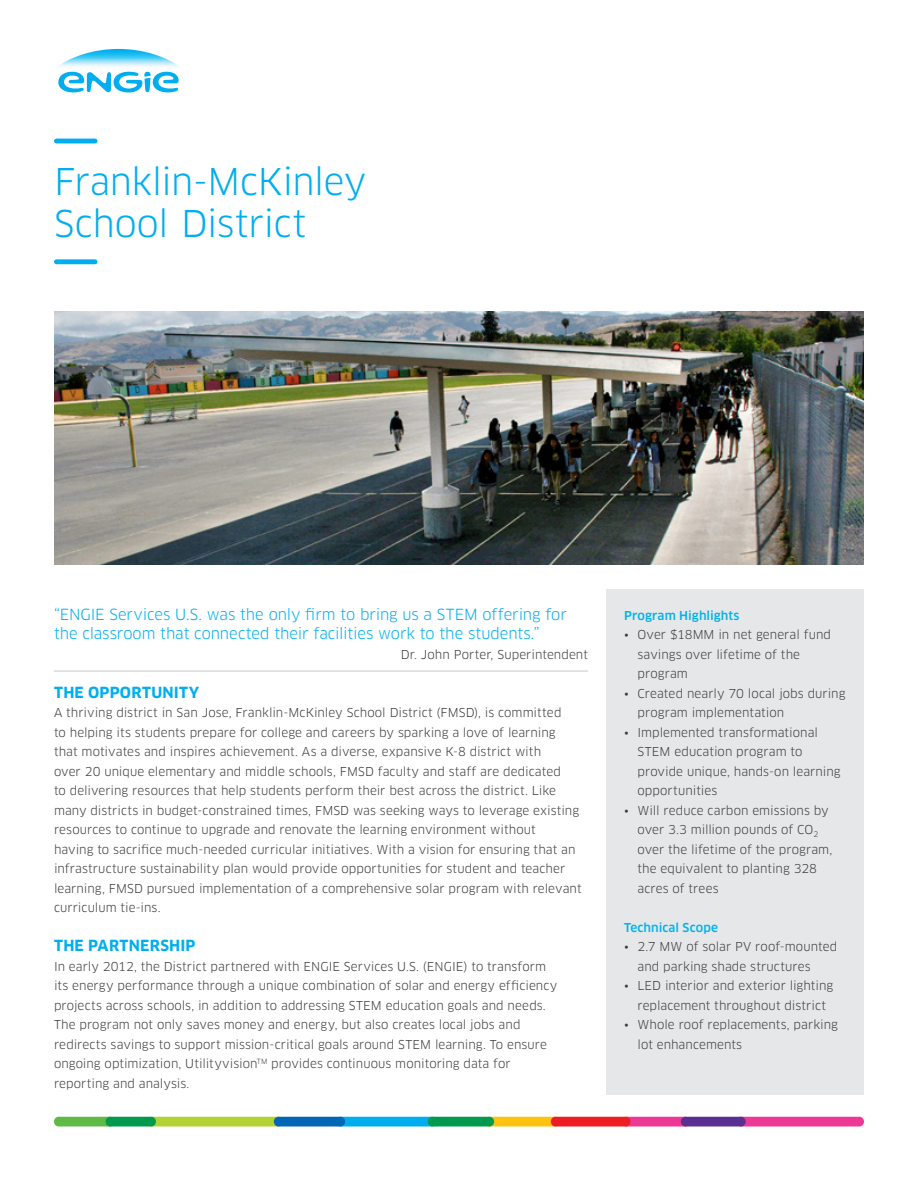
<style>
.page{position:relative;width:918px;height:1188px;background:#fff}
.page>*{position:absolute;margin:0;border:0;box-sizing:border-box;transform-origin:0 0}
.t1{font:36px "Clan OT";letter-spacing:-.015em;color:#00aeef}
.t2{font:15px/19.5px "Clan OT";letter-spacing:-.005em;color:#00aeef}
.t3{font:700 15px "Clan OT";letter-spacing:.015em;color:#00aeef}
.Body{font:12px/19.5px "Clan OT";letter-spacing:.005em;color:#3e3e3f}
.t4{font:500 12px "Clan OT";letter-spacing:.01em;color:#00b3ef}
</style>
<div class="page">
<svg style="left:58px;top:49px;width:121px;height:44px"></svg>
<div style="left:606px;top:589px;width:258px;height:505px;background:#e6e7e9"></div>
<div style="left:736px;top:1117px;width:128px;height:9px;background:#ed3896;border-radius:5px"></div>
<div style="left:621px;top:1117px;width:69px;height:9px;background:#ed3896;border-radius:5px"></div>
<div style="left:485px;top:1117px;width:75px;height:9px;background:#fec210;border-radius:5px"></div>
<div style="left:551px;top:1117px;width:80px;height:9px;background:#ee1d23;border-radius:5px"></div>
<div style="left:336px;top:1117px;width:101px;height:9px;background:#00aeef;border-radius:5px"></div>
<div style="left:147px;top:1117px;width:136px;height:9px;background:#b3d234;border-radius:5px"></div>
<div style="left:54px;top:1117px;width:61px;height:9px;background:#60bb46;border-radius:5px"></div>
<div style="left:428px;top:1117px;width:66px;height:9px;background:#00994e;border-radius:5px"></div>
<div style="left:274px;top:1117px;width:71px;height:9px;background:#0166b3;border-radius:5px"></div>
<div style="left:106px;top:1117px;width:50px;height:9px;background:#00994e;border-radius:5px"></div>
<div style="left:681px;top:1117px;width:65px;height:9px;background:#5b2e91;border-radius:5px"></div>
<hr style="left:54px;top:671px;width:534px;height:1px;background:#c7c8ca">
<hr style="left:56px;top:139px;width:39px;height:4px;background:#00aeef">
<div style="left:56px;top:259px;width:39px;height:5px;background:#00aeef"></div>
<img style="left:54px;top:311px;width:810px;height:253px">
<h1 class="t1" style="left:54px;top:160px;width:314px">Franklin-McKinley</h1>
<h1 class="t1" style="left:54px;top:202px;width:254px">School District</h1>
<p class="t2" style="left:54px;top:604px;width:514px">“ENGIE Services U.S. was the only firm to bring us a STEM offering for the classroom that connected their facilities work to the students.”</p>
<p class="Body" style="left:401px;top:644px;width:189px">Dr. John Porter, Superintendent</p>
<h2 class="t3" style="left:54px;top:683px;width:147px">THE OPPORTUNITY</h2>
<p class="Body" style="left:54px;top:703px;width:529px">A thriving district in San Jose, Franklin-McKinley School District (FMSD), is committed<br>to helping its students prepare for college and careers by sparking a love of learning that motivates and inspires achievement. As a diverse, expansive K-8 district with<br>over 20 unique elementary and middle schools, FMSD faculty and staff are dedicated<br>to delivering resources that help students perform their best across the district. Like many districts in budget-constrained times, FMSD was seeking ways to leverage existing resources to continue to upgrade and renovate the learning environment without<br>having to sacrifice much-needed curricular initiatives. With a vision for ensuring that an infrastructure sustainability plan would provide opportunities for student and teacher learning, FMSD pursued implementation of a comprehensive solar program with relevant curriculum tie-ins.</p>
<h2 class="t3" style="left:54px;top:937px;width:143px">THE PARTNERSHIP</h2>
<p class="Body" style="left:54px;top:956px;width:505px">In early 2012, the District partnered with ENGIE Services U.S. (ENGIE) to transform its energy performance through a unique combination of solar and energy efficiency projects across schools, in addition to addressing STEM education goals and needs.<br>The program not only saves money and energy, but also creates local jobs and redirects savings to support mission-critical goals around STEM learning. To ensure ongoing optimization, Utilityvision<sup>TM</sup> provides continuous monitoring data for reporting and analysis.</p>
<h3 class="t4" style="left:624px;top:608px;width:117px">Program Highlights</h3>
<p class="Body" style="left:638px;top:625px;width:195px;text-indent:-14px">• Over $18MM in net general fund savings over lifetime of the program</p>
<p class="Body" style="left:638px;top:683px;width:210px;text-indent:-14px">• Created nearly 70 local jobs during program implementation</p>
<p class="Body" style="left:638px;top:722px;width:205px;text-indent:-14px">• Implemented transformational<br>STEM education program to provide unique, hands-on learning opportunities</p>
<p class="Body" style="left:638px;top:800px;width:196px;text-indent:-14px">• Will reduce carbon emissions by over 3.3 million pounds of CO<sub>2 </sub>over the lifetime of the program, the equivalent to planting 328 acres of trees</p>
<h3 class="t4" style="left:624px;top:920px;width:96px">Technical Scope</h3>
<p class="Body" style="left:638px;top:937px;width:201px;text-indent:-14px">• 2.7 MW of solar PV roof-mounted and parking shade structures</p>
<p class="Body" style="left:624px;top:976px;width:211px;text-align:center">• LED interior and exterior lighting replacement throughout district</p>
<p class="Body" style="left:638px;top:1015px;width:202px;text-indent:-14px">• Whole roof replacements, parking lot enhancements</p>
</div>
